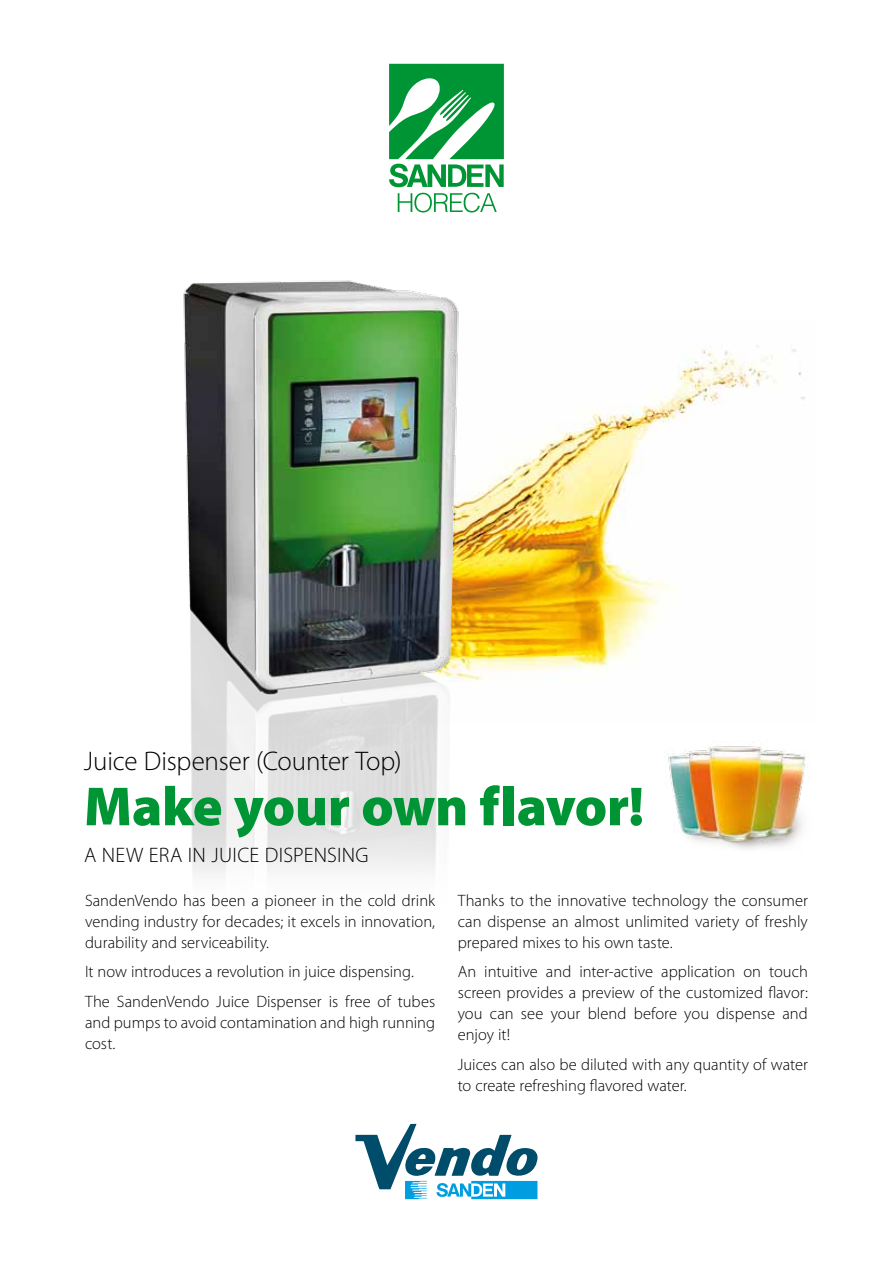
<style>
.page{position:relative;width:893px;height:1263px;background:#fff}
.page>*{position:absolute;margin:0;border:0;box-sizing:border-box;transform-origin:0 0}
.t1{font:900 55.5px "Myriad Pro";letter-spacing:-.005em;color:#009534}
.t2{font:300 27px "Myriad Pro";letter-spacing:-.005em;color:#000}
.t3{font:300 21px "Myriad Pro";letter-spacing:.015em;color:#000}
.t4{font:300 16.5px/21px "Myriad Pro";color:#000;text-align:justify}
</style>
<div class="page">
<svg style="left:398px;top:193px;width:96px;height:12px"></svg>
<svg style="left:389px;top:64px;width:115px;height:123px"></svg>
<img style="left:572px;top:345px;width:233px;height:324px">
<img style="left:183px;top:205px;width:389px;height:669px">
<img style="left:668px;top:742px;width:140px;height:107px">
<div style="left:404px;top:1180px;width:134px;height:20px;border:2px solid #fff"></div>
<svg style="left:355px;top:1123px;width:183px;height:76px"></svg>
<h2 class="t2" style="left:84px;top:744px;width:319px">Juice Dispenser (Counter Top)</h2>
<h1 class="t1" style="left:84px;top:769px;width:562px">Make your own flavor!</h1>
<p class="t3" style="left:84px;top:843px;width:286px">A new era in juice dispensi ng</p>
<p class="t4" style="left:85px;top:890px;width:352px">SandenVendo has been a pioneer in the cold drink vending industry for decades; it excels in innovation, durability and serviceability.</p>
<p class="t4" style="left:85px;top:957px;width:352px;line-height:29.5px">It now introduces a revolution in juice dispensing.<br>The SandenVendo Juice Dispenser is free of tubes</p>
<p class="t4" style="left:85px;top:1012px;width:352px">and pumps to avoid contamination and high running cost.</p>
<p class="t4" style="left:458px;top:890px;width:352px">Thanks to the innovative technology the consumer can dispense an almost unlimited variety of freshly prepared mixes to his own taste.</p>
<p class="t4" style="left:458px;top:961px;width:352px">An intuitive and inter-active application on touch screen provides a preview of the customized flavor: you can see your blend before you dispense and enjoy it!</p>
<p class="t4" style="left:458px;top:1054px;width:352px">Juices can also be diluted with any quantity of water to create refreshing flavored water.</p>
</div>
